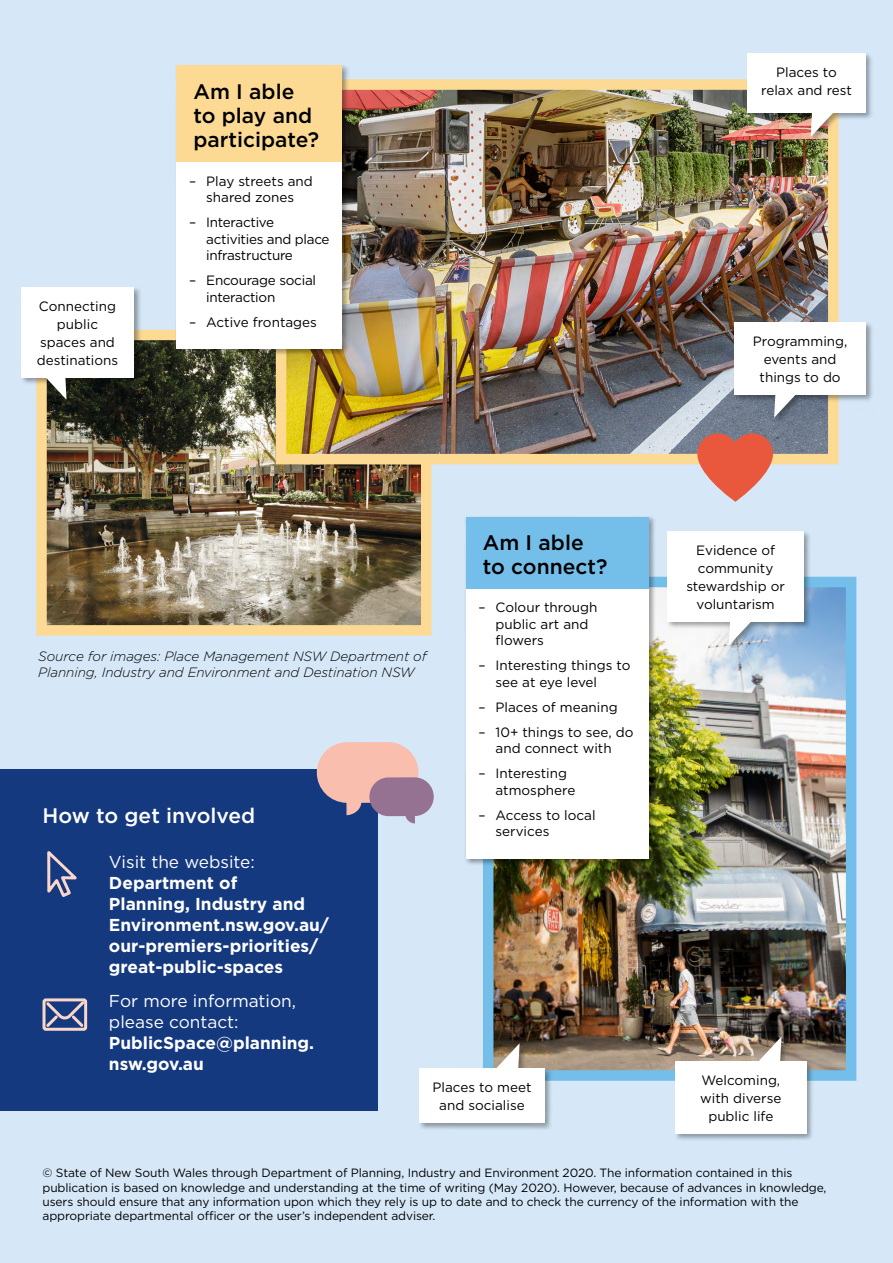
<style>
.page{position:relative;width:893px;height:1263px;background:#d6e8f8}
.page>*{position:absolute;margin:0;border:0;box-sizing:border-box;transform-origin:0 0}
.Heading_1{font:500 21px/24px "Gotham";color:#000}
.Heading_1-2{font:500 21px "Gotham";color:#fff}
.Body_11_5pt_left_ali{font:700 17.25px/21px "Gotham";color:#fff}
.Body_11_5pt_left_ali-2{font:17.25px/21px "Gotham";color:#fff}
.Body_9pt_centred{font:13.5px/18px "Gotham";color:#000;text-align:center}
.Photo_caption{font:italic 300 13.5px/16.5px "Gotham";letter-spacing:-.005em;color:#000}
.Body_9pt_centred-2{font:13.5px/16.5px "Gotham";letter-spacing:-.02em;color:#000}
.Copyright_notice{font:12px/14.4px "Gotham";letter-spacing:-.01em;color:#000}
.s1{font-weight:400}
.s2{font-weight:700}
</style>
<div class="page">
<img style="left:47px;top:341px;width:373px;height:284px">
<div style="left:36px;top:330px;width:395px;height:306px;border:10px solid #fcda94"></div>
<img style="left:287px;top:90px;width:540px;height:363px">
<div style="left:276px;top:79px;width:562px;height:385px;border:10px solid #fcda94"></div>
<div style="left:175px;top:64px;width:175px;height:292px;background:#000;opacity:.35"></div>
<div style="left:176px;top:65px;width:166px;height:99px;background:#fcda94"></div>
<div style="left:176px;top:162px;width:166px;height:187px;background:#fff"></div>
<div style="left:20px;top:286px;width:122px;height:121px;background:#000;opacity:.35"></div>
<svg style="left:40px;top:377px;width:27px;height:23px"></svg>
<div style="left:21px;top:287px;width:113px;height:90px;background:#fff"></div>
<div style="left:733px;top:321px;width:140px;height:104px;background:#000;opacity:.35"></div>
<svg style="left:774px;top:395px;width:27px;height:23px"></svg>
<div style="left:734px;top:322px;width:132px;height:73px;background:#fff"></div>
<div style="left:746px;top:52px;width:127px;height:92px;background:#000;opacity:.35"></div>
<svg style="left:811px;top:113px;width:27px;height:24px"></svg>
<div style="left:747px;top:54px;width:119px;height:59px;background:#fff"></div>
<img style="left:494px;top:588px;width:351px;height:482px">
<div style="left:483px;top:577px;width:373px;height:504px;border:10px solid #74beea"></div>
<div style="left:464px;top:515px;width:192px;height:351px;background:#000;opacity:.35"></div>
<div style="left:466px;top:517px;width:183px;height:74px;background:#74beea"></div>
<div style="left:466px;top:589px;width:183px;height:269px;background:#fff"></div>
<div style="left:674px;top:1036px;width:140px;height:105px;background:#000;opacity:.35"></div>
<svg style="left:754px;top:1037px;width:27px;height:24px"></svg>
<div style="left:675px;top:1061px;width:131px;height:73px;background:#fff"></div>
<div style="left:418px;top:1042px;width:134px;height:88px;background:#000;opacity:.35"></div>
<svg style="left:493px;top:1043px;width:27px;height:25px"></svg>
<div style="left:419px;top:1068px;width:126px;height:54px;background:#fff"></div>
<div style="left:666px;top:530px;width:145px;height:122px;background:#000;opacity:.35"></div>
<svg style="left:729px;top:622px;width:27px;height:23px"></svg>
<div style="left:668px;top:532px;width:136px;height:90px;background:#fff"></div>
<div style="left:0;top:769px;width:377px;height:342px;background:#15397f"></div>
<svg style="left:47px;top:851px;width:30px;height:46px"></svg>
<div style="left:43px;top:998px;width:44px;height:33px;border:3px solid #fad7ca;border-radius:2px"></div>
<svg style="left:44px;top:998px;width:43px;height:32px"></svg>
<svg style="left:317px;top:742px;width:117px;height:81px"></svg>
<svg style="left:697px;top:433px;width:76px;height:69px"></svg>
<p class="Body_9pt_centred" style="left:37px;top:297px;width:83px">Connecting public spaces and destinations</p>
<h2 class="Heading_1" style="left:193px;top:79px;width:127px">Am I able to play and participate?</h2>
<p class="Body_9pt_centred" style="left:189px;top:173px;width:125px;line-height:16.5px">– Play streets and shared zones</p>
<p class="Body_9pt_centred-2" style="left:206px;top:214px;width:125px;text-indent:-17px">– Interactive activities and place infrastructure</p>
<p class="Body_9pt_centred-2" style="left:206px;top:272px;width:111px;text-indent:-17px">– Encourage social interaction</p>
<p class="Body_9pt_centred" style="left:189px;top:313px;width:129px">– Active frontages</p>
<p class="Body_9pt_centred" style="left:761px;top:63px;width:92px">Places to relax and rest</p>
<p class="Body_9pt_centred" style="left:753px;top:332px;width:96px">Programming, events and things to do</p>
<p class="Photo_caption" style="left:38px;top:647px;width:390px">Source for images: Place Management NSW Department of<br>Planning, Industry and Environment and Destination NSW</p>
<h2 class="Heading_1-2" style="left:43px;top:802px;width:214px">How to get involved</h2>
<p class="Body_11_5pt_left_ali" style="left:109px;top:852px;width:222px"><span class="s1">Visit the website:<br></span>Department of<br>Planning, Industry and<br>Environment.nsw.gov.au/ our-premiers-priorities/ great-public-spaces</p>
<p class="Body_11_5pt_left_ali-2" style="left:109px;top:990px;width:207px">For more information, please contact:<br><span class="s2">PublicSpace@planning. nsw.gov.au</span></p>
<h2 class="Heading_1" style="left:483px;top:531px;width:126px">Am I able to connect?</h2>
<p class="Body_9pt_centred" style="left:495px;top:599px;width:103px;line-height:16.5px;text-align:left;text-indent:-17px">– Colour through public art and flowers</p>
<p class="Body_9pt_centred" style="left:495px;top:657px;width:136px;line-height:16.5px;text-align:left;text-indent:-17px">– Interesting things to see at eye level</p>
<p class="Body_9pt_centred" style="left:478px;top:698px;width:141px">– Places of meaning</p>
<p class="Body_9pt_centred" style="left:478px;top:723px;width:156px;line-height:16.5px">– 10+ things to see, do and connect with</p>
<p class="Body_9pt_centred" style="left:495px;top:765px;width:81px;line-height:16.5px;text-align:left;text-indent:-17px">– Interesting atmosphere</p>
<p class="Body_9pt_centred" style="left:495px;top:806px;width:102px;line-height:16.5px;text-align:left;text-indent:-17px">– Access to local services</p>
<p class="Body_9pt_centred" style="left:432px;top:1077px;width:100px">Places to meet and socialise</p>
<p class="Body_9pt_centred" style="left:686px;top:541px;width:100px">Evidence of community stewardship or voluntarism</p>
<p class="Body_9pt_centred" style="left:700px;top:1071px;width:83px">Welcoming, with diverse public life</p>
<p class="Copyright_notice" style="left:43px;top:1165px;width:785px">© State of New South Wales through Department of Planning, Industry and Environment 2020. The information contained in this publication is based on knowledge and understanding at the time of writing (May 2020). However, because of advances in knowledge, users should ensure that any information upon which they rely is up to date and to check the currency of the information with the appropriate departmental officer or the user’s independent adviser.</p>
</div>
